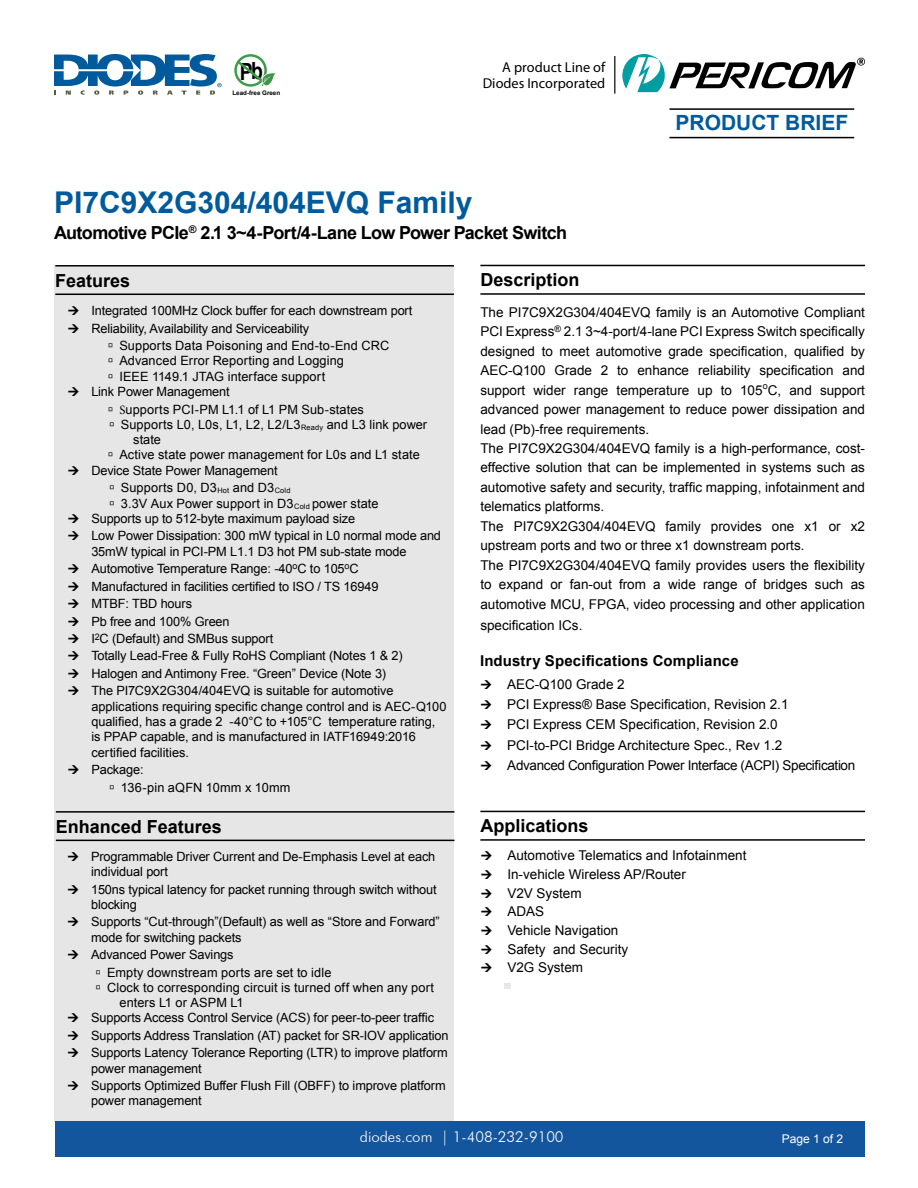
<style>
.page{position:relative;width:918px;height:1188px;background:#fff}
.page>*{position:absolute;margin:0;border:0;box-sizing:border-box;transform-origin:0 0}
.t1{font:700 30px "Arial";color:#015a9b}
.t2{font:700 23.7px "Arial Narrow";color:#000}
.t3{font:700 21px "Arial";color:#015a9b}
.t4{font:700 18px "Arial";letter-spacing:-.035em;color:#000}
.t5{font:700 18px "Arial";color:#000}
.t6{font:700 15px "Arial";letter-spacing:.01em;color:#000}
.t7{font:300 15px "Futura BT";color:#fff}
.t8{font:14.25px/16.6px "Myriad Pro";color:#000;text-align:right}
.t9{font:13.5px/19.5px "Arial";color:#000}
.t10{font:12.75px/15.3px "Arial";letter-spacing:-.01em;color:#000}
.t11{font:12.75px "Arial";letter-spacing:.01em;color:#000}
.t12{font:12px "Arial";color:#fff}
.t13{font:700 6.15px "Arial";color:#000}
.s1{font-family:"Minion Pro"}
</style>
<div class="page">
<div style="left:55px;top:265px;width:399px;height:856px;background:#e6e6e6"></div>
<div style="left:55px;top:1121px;width:809px;height:36px;background:#14569d"></div>
<svg style="left:622px;top:54px;width:243px;height:38px"></svg>
<hr style="left:614px;top:56px;width:1px;height:38px;background:#000">
<svg style="left:54px;top:54px;width:168px;height:41px"></svg>
<hr style="left:669px;top:108px;width:185px;height:2px;background:#000">
<hr style="left:669px;top:137px;width:185px;height:1px;background:#000">
<hr style="left:480px;top:811px;width:385px;height:1px;background:#000">
<hr style="left:480px;top:839px;width:385px;height:2px;background:#000">
<hr style="left:55px;top:265px;width:399px;height:2px;background:#000">
<hr style="left:55px;top:294px;width:399px;height:1px;background:#000">
<hr style="left:480px;top:265px;width:385px;height:1px;background:#000">
<hr style="left:480px;top:293px;width:385px;height:2px;background:#000">
<hr style="left:56px;top:811px;width:398px;height:2px;background:#000">
<hr style="left:56px;top:840px;width:398px;height:1px;background:#000">
<svg style="left:504px;top:983px;width:7px;height:5px"></svg>
<div style="left:234px;top:54px;width:33px;height:33px;border:2px solid #3b9d48;border-radius:50%"></div>
<svg style="left:235px;top:58px;width:41px;height:28px"></svg>
<h2 class="t2" style="left:240px;top:53px;width:25px">Pb</h2>
<p class="t13" style="left:233px;top:89px;width:49px">Lead-free Green</p>
<p class="t8" style="left:483px;top:58px;width:124px">A product Line of<br>Diodes Incorporated</p>
<h1 class="t1" style="left:54px;top:183px;width:420px">PI7C9X2G304/404EVQ Family</h1>
<h3 class="t4" style="left:54px;top:221px;width:515px">Automotive PCIe<sup>®</sup> 2.1 3~4-Port/4-Lane Low Power Packet Switch</h3>
<h3 class="t5" style="left:55px;top:269px;width:77px">Features</h3>
<h3 class="t5" style="left:480px;top:268px;width:101px">Description</h3>
<h3 class="t3" style="left:676px;top:109px;width:174px">PRODUCT BRIEF</h3>
<p class="t10" style="left:91px;top:302px;width:322px;line-height:17.4px">Integrated 100MHz Clock buffer for each downstream port<br>Reliability, Availability and Serviceability</p>
<p class="t11" style="left:108px;top:337px;width:283px">→ Supports Data Poisoning and End-to-End CRC</p>
<p class="t11" style="left:108px;top:353px;width:237px">→ Advanced Error Reporting and Logging</p>
<p class="t10" style="left:91px;top:369px;width:235px;text-indent:17px">→ IEEE 1149.1 JTAG interface support<br>Link Power Management</p>
<p class="t10" style="left:108px;top:402px;width:257px">→ <span class="s1">S</span>upports PCI-PM L1.1 of L1 PM Sub-states</p>
<p class="t10" style="left:133px;top:417px;width:295px;text-indent:-24px">→ Supports L0, L0s, L1, L2, L2/L3<sub>Ready</sub> and L3 link power state</p>
<p class="t10" style="left:91px;top:447px;width:330px;text-indent:17px">→ Active state power management for L0s and L1 state<br>Device State Power Management</p>
<p class="t11" style="left:110px;top:479px;width:182px">→ Supports D0, D3<sub>Hot</sub> and D3<sub>Cold</sub></p>
<p class="t10" style="left:91px;top:496px;width:289px;text-indent:18px">→ 3.3V Aux Power support in D3<sub>Cold</sub> power state<br>Supports up to 512-byte maximum payload size</p>
<p class="t10" style="left:91px;top:528px;width:351px">Low Power Dissipation: 300 mW typical in L0 normal mode and<br>35mW typical in PCI-PM L1.1 D3 hot PM sub-state mode</p>
<p class="t10" style="left:91px;top:560px;width:313px;line-height:17.4px">Automotive Temperature Range: -40<sup>o</sup>C to 105<sup>o</sup>C Manufactured in facilities certified to ISO / TS 16949<br>MTBF: TBD hours<br>Pb free and 100% Green<br>I<sup>2</sup>C (Default) and SMBus support<br>Totally Lead-Free &amp; Fully RoHS Compliant (Notes 1 &amp; 2)<br>Halogen and Antimony Free. “Green” Device (Note 3)<br>The PI7C9X2G304/404EVQ is suitable for automotive</p>
<p class="t10" style="left:91px;top:699px;width:357px">applications requiring specific change control and is AEC-Q100 qualified, has a grade 2 -40°C to +105°C temperature rating, is PPAP capable, and is manufactured in IATF16949:2016 certified facilities.</p>
<p class="t10" style="left:91px;top:762px;width:54px">Package:</p>
<p class="t11" style="left:110px;top:779px;width:182px">→ 136-pin aQFN 10mm x 10mm</p>
<h3 class="t5" style="left:56px;top:815px;width:168px">Enhanced Features</h3>
<p class="t10" style="left:91px;top:849px;width:346px">Programmable Driver Current and De-Emphasis Level at each individual port</p>
<p class="t10" style="left:91px;top:882px;width:347px">150ns typical latency for packet running through switch without blocking</p>
<p class="t10" style="left:91px;top:914px;width:350px">Supports “Cut-through”(Default) as well as “Store and Forward” mode for switching packets</p>
<p class="t10" style="left:91px;top:947px;width:144px">Advanced Power Savings</p>
<p class="t11" style="left:96px;top:964px;width:237px">→ Empty downstream ports are set to idle</p>
<p class="t11" style="left:96px;top:979px;width:340px">→ Clock to corresponding circuit is turned off when any port</p>
<p class="t11" style="left:120px;top:994px;width:126px">enters L1 or ASPM L1</p>
<p class="t10" style="left:91px;top:1010px;width:345px">Supports Access Control Service (ACS) for peer-to-peer traffic</p>
<p class="t10" style="left:91px;top:1027px;width:359px;line-height:17.5px">Supports Address Translation (AT) packet for SR-IOV application<br>Supports Latency Tolerance Reporting (LTR) to improve platform</p>
<p class="t10" style="left:91px;top:1060px;width:356px;line-height:17.5px">power management<br>Supports Optimized Buffer Flush Fill (OBFF) to improve platform</p>
<p class="t10" style="left:91px;top:1093px;width:112px">power management</p>
<p class="t9" style="left:480px;top:302px;width:386px">The PI7C9X2G304/404EVQ family is an Automotive Compliant PCI Express<sup>®</sup> 2.1 3~4-port/4-lane PCI Express Switch specifically designed to meet automotive grade specification, qualified by AEC-Q100 Grade 2 to enhance reliability specification and support wider range temperature up to 105<sup>o</sup>C, and support advanced power management to reduce power dissipation and lead (Pb)-free requirements.<br>The PI7C9X2G304/404EVQ family is a high-performance, cost&shy;effective solution that can be implemented in systems such as automotive safety and security, traffic mapping, infotainment and telematics platforms.<br>The PI7C9X2G304/404EVQ family provides one x1 or x2 upstream ports and two or three x1 downstream ports.<br>The PI7C9X2G304/404EVQ family provides users the flexibility to expand or fan-out from a wide range of bridges such as automotive MCU, FPGA, video processing and other application</p>
<p class="t9" style="left:480px;top:616px;width:104px">specification ICs.</p>
<p class="t6" style="left:480px;top:651px;width:260px">Industry Specifications Compliance</p>
<p class="t9" style="left:507px;top:674px;width:350px;line-height:20.2px">AEC-Q100 Grade 2<br>PCI Express® Base Specification, Revision 2.1<br>PCI Express CEM Specification, Revision 2.0<br>PCI-to-PCI Bridge Architecture Spec., Rev 1.2<br>Advanced Configuration Power Interface (ACPI) Specification</p>
<h3 class="t5" style="left:480px;top:814px;width:110px">Applications</h3>
<p class="t9" style="left:507px;top:846px;width:241px;line-height:18.6px">Automotive Telematics and Infotainment<br>In-vehicle Wireless AP/Router<br>V2V System<br>ADAS<br>Vehicle Navigation<br>Safety and Security<br>V2G System</p>
<p class="t7" style="left:360px;top:1128px;width:205px">diodes.com | 1-408-232-9100</p>
<p class="t12" style="left:782px;top:1131px;width:63px">Page 1 of 2</p>
</div>
